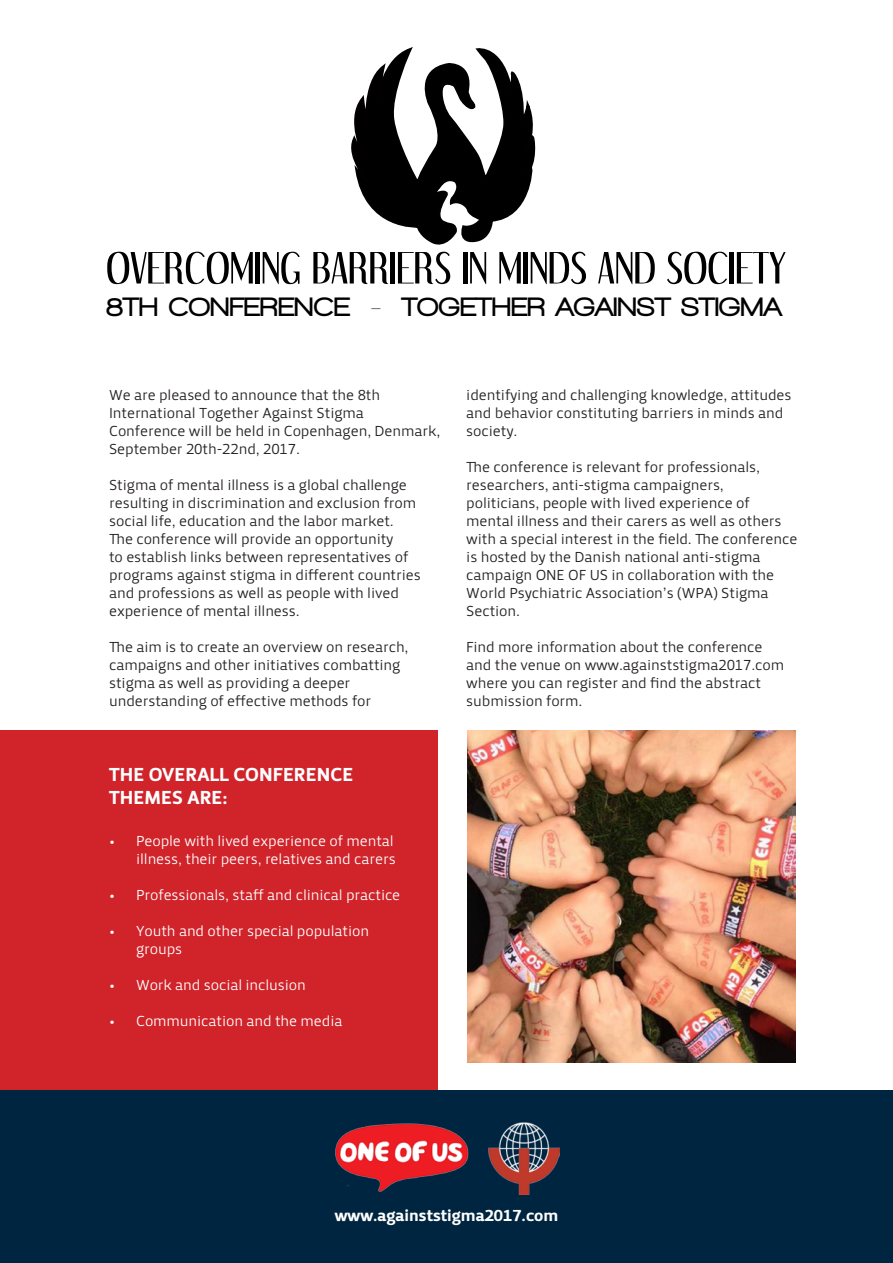
<style>
.page{position:relative;width:893px;height:1263px;background:#fff}
.page>*{position:absolute;margin:0;border:0;box-sizing:border-box;transform-origin:0 0}
.t1{font:900 27.3px "Walkway";letter-spacing:.025em;color:#000}
.t2{font:19.5px/23.4px "Priva Four Pro";letter-spacing:.005em;color:#fff}
.t3{font:16.5px "Priva Four Pro";color:#fff}
.t4{font:15px/18px "Priva One Pro";letter-spacing:-.01em;color:#231f20}
.t5{font:15px/18px "Priva One Pro";letter-spacing:-.01em;color:#fff;text-align:right}
</style>
<div class="page">
<div style="left:0;top:730px;width:438px;height:360px;background:#d1232a"></div>
<div style="left:0;top:1090px;width:893px;height:173px;background:#002540"></div>
<img style="left:335px;top:1123px;width:134px;height:69px">
<img style="left:488px;top:1123px;width:72px;height:71px">
<img style="left:468px;top:730px;width:328px;height:332px">
<svg style="left:107px;top:252px;width:146px;height:32px"></svg>
<hr style="left:256px;top:252px;width:4px;height:31px;background:#000">
<svg style="left:263px;top:252px;width:37px;height:32px"></svg>
<svg style="left:313px;top:47px;width:273px;height:237px"></svg>
<svg style="left:598px;top:252px;width:57px;height:32px"></svg>
<svg style="left:667px;top:252px;width:60px;height:32px"></svg>
<hr style="left:730px;top:252px;width:4px;height:31px;background:#000">
<svg style="left:737px;top:252px;width:49px;height:31px"></svg>
<p class="t1" style="left:106px;top:292px;width:676px">8TH CONFERENCE - TOGETHER AGAINST STIGMA</p>
<p class="t4" style="left:109px;top:386px;width:333px">We are pleased to announce that the 8th International Together Against Stigma Conference will be held in Copenhagen, Denmark, September 20th-22nd, 2017.</p>
<p class="t4" style="left:109px;top:476px;width:313px">Stigma of mental illness is a global challenge resulting in discrimination and exclusion from social life, education and the labor market.<br>The conference will provide an opportunity<br>to establish links between representatives of programs against stigma in different countries and professions as well as people with lived experience of mental illness.</p>
<p class="t4" style="left:109px;top:638px;width:301px">The aim is to create an overview on research, campaigns and other initiatives combatting stigma as well as providing a deeper understanding of effective methods for</p>
<p class="t2" style="left:109px;top:762px;width:245px">THE OVERALL CONFERENCE<br>THEMES ARE:</p>
<p class="t5" style="left:109px;top:831px;width:288px">• People with lived experience of mental illness, their peers, relatives and carers</p>
<p class="t5" style="left:109px;top:885px;width:293px">• Professionals, staff and clinical practice</p>
<p class="t5" style="left:136px;top:921px;width:235px;text-align:left;text-indent:-27px">• Youth and other special population groups</p>
<p class="t5" style="left:109px;top:975px;width:198px">• Work and social inclusion</p>
<p class="t5" style="left:109px;top:1011px;width:235px">• Communication and the media</p>
<p class="t4" style="left:466px;top:386px;width:327px">identifying and challenging knowledge, attitudes and behavior constituting barriers in minds and society.</p>
<p class="t4" style="left:466px;top:458px;width:333px">The conference is relevant for professionals, researchers, anti-stigma campaigners, politicians, people with lived experience of mental illness and their carers as well as others with a special interest in the field. The conference is hosted by the Danish national anti-stigma campaign ONE OF US in collaboration with the World Psychiatric Association’s (WPA) Stigma Section.</p>
<p class="t4" style="left:466px;top:638px;width:319px">Find more information about the conference and the venue on www.againststigma2017.com where you can register and find the abstract submission form.</p>
<p class="t3" style="left:335px;top:1204px;width:225px">www.againststigma2017.com</p>
</div>
